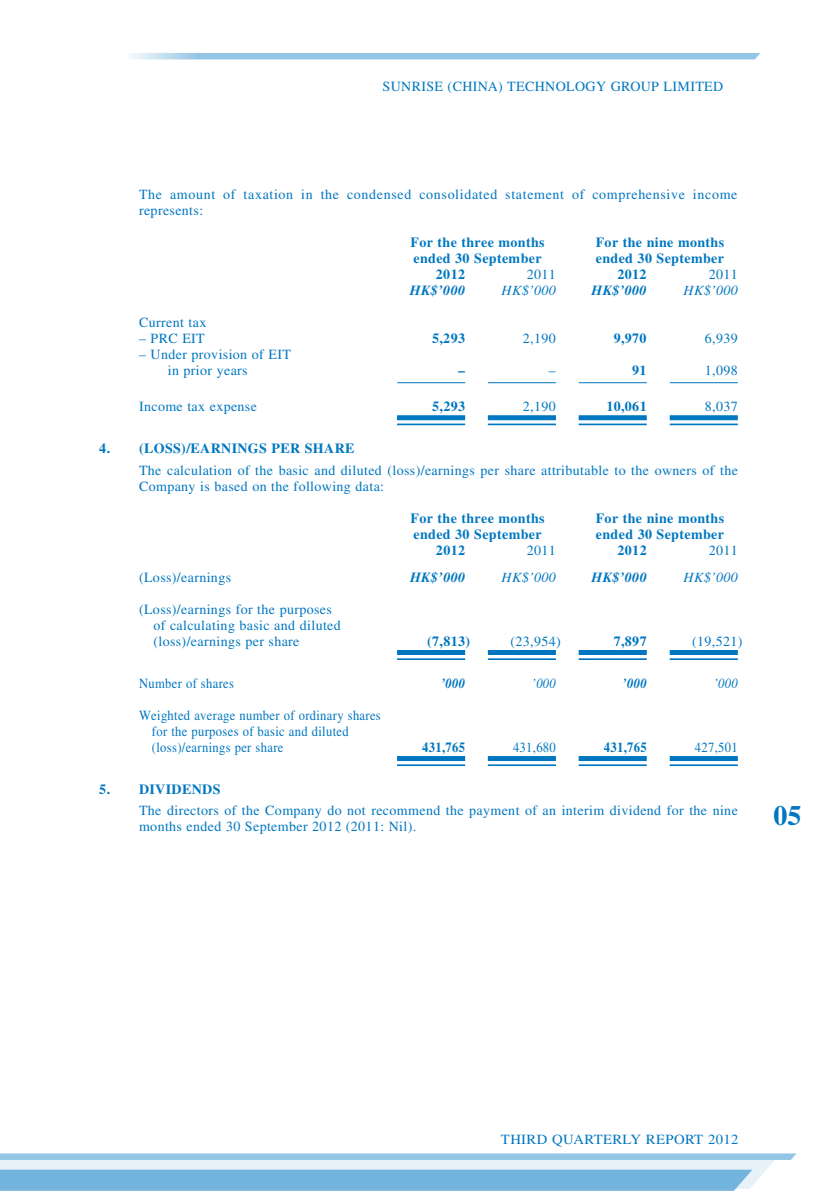
<style>
.page{position:relative;width:840px;height:1191px;background:#fff}
.page>*{position:absolute;margin:0;border:0;box-sizing:border-box;transform-origin:0 0}
.t1{font:700 28px "Times LT Std";color:#0077c0}
.t2{font:14px/16px "Times LT Std";letter-spacing:.025em;color:#0077c0}
.t3{font:700 14px "Times LT Std";letter-spacing:.025em;color:#0077c0}
.t4{font:14px/16px "Times LT Std";letter-spacing:.025em;color:#0077c0;scale:.9 1}
.t5{font:14px/16px "Times LT Std";letter-spacing:.045em;color:#0077c0}
.t6{font:italic 700 14px "Times LT Std";letter-spacing:.025em;color:#0077c0}
.t7{font:italic 14px "Times LT Std";letter-spacing:.025em;color:#0077c0}
.t8{font:14px "Times LT Std";letter-spacing:.025em;color:#0077c0;scale:1.05 1}
.t9{font:700 14px "Times LT Std";letter-spacing:.025em;color:#0077c0;scale:.9 1}
.t10{font:italic 700 14px "Times LT Std";letter-spacing:.025em;color:#0077c0;scale:.9 1}
.t11{font:italic 14px "Times LT Std";letter-spacing:.025em;color:#0077c0;scale:.9 1}
</style>
<div class="page">
<svg style="left:131px;top:53px;width:629px;height:6px;background:#99c7e5"></svg>
<svg style="left:0;top:1153px;width:796px;height:38px;background:#9dcae6"></svg>
<hr style="left:397px;top:382px;width:68px;height:1px;background:#0077c0">
<hr style="left:487px;top:382px;width:68px;height:1px;background:#0077c0">
<hr style="left:578px;top:382px;width:68px;height:1px;background:#0077c0">
<hr style="left:669px;top:382px;width:68px;height:1px;background:#0077c0">
<div style="left:397px;top:415px;width:68px;height:5px;background:#0077c0"></div>
<hr style="left:397px;top:423px;width:68px;height:2px;background:#0077c0">
<div style="left:487px;top:415px;width:68px;height:5px;background:#0077c0"></div>
<hr style="left:487px;top:423px;width:68px;height:2px;background:#0077c0">
<div style="left:578px;top:415px;width:68px;height:5px;background:#0077c0"></div>
<hr style="left:578px;top:423px;width:68px;height:2px;background:#0077c0">
<div style="left:669px;top:415px;width:68px;height:5px;background:#0077c0"></div>
<hr style="left:669px;top:423px;width:68px;height:2px;background:#0077c0">
<div style="left:397px;top:650px;width:68px;height:5px;background:#0077c0"></div>
<hr style="left:397px;top:658px;width:68px;height:2px;background:#0077c0">
<div style="left:487px;top:650px;width:68px;height:5px;background:#0077c0"></div>
<hr style="left:487px;top:658px;width:68px;height:2px;background:#0077c0">
<div style="left:578px;top:650px;width:68px;height:5px;background:#0077c0"></div>
<hr style="left:578px;top:658px;width:68px;height:2px;background:#0077c0">
<div style="left:669px;top:650px;width:68px;height:5px;background:#0077c0"></div>
<hr style="left:669px;top:658px;width:68px;height:2px;background:#0077c0">
<div style="left:397px;top:756px;width:68px;height:5px;background:#0077c0"></div>
<hr style="left:397px;top:764px;width:68px;height:2px;background:#0077c0">
<div style="left:487px;top:756px;width:68px;height:5px;background:#0077c0"></div>
<hr style="left:487px;top:764px;width:68px;height:2px;background:#0077c0">
<div style="left:578px;top:756px;width:68px;height:5px;background:#0077c0"></div>
<hr style="left:578px;top:764px;width:68px;height:2px;background:#0077c0">
<div style="left:669px;top:756px;width:68px;height:5px;background:#0077c0"></div>
<hr style="left:669px;top:764px;width:68px;height:2px;background:#0077c0">
<p class="t2" style="left:382px;top:78px;width:342px">SUNRISE (CHINA) TECHNOLOGY GROUP LIMITED</p>
<p class="t5" style="left:139px;top:186px;width:599px">The amount of taxation in the condensed consolidated statement of comprehensive income represents:</p>
<p class="t3" style="left:410px;top:234px;width:136px">For the three months</p>
<p class="t3" style="left:595px;top:234px;width:130px">For the nine months</p>
<p class="t3" style="left:413px;top:250px;width:129px">ended 30 September</p>
<p class="t3" style="left:595px;top:250px;width:129px">ended 30 September</p>
<p class="t3" style="left:435px;top:266px;width:31px">2012</p>
<p class="t2" style="left:526px;top:266px;width:31px">2011</p>
<p class="t3" style="left:617px;top:266px;width:31px">2012</p>
<p class="t2" style="left:708px;top:266px;width:31px">2011</p>
<p class="t6" style="left:410px;top:282px;width:56px">HK$’000</p>
<p class="t7" style="left:501px;top:282px;width:56px">HK$’000</p>
<p class="t6" style="left:591px;top:282px;width:56px">HK$’000</p>
<p class="t7" style="left:683px;top:282px;width:56px">HK$’000</p>
<p class="t2" style="left:139px;top:314px;width:69px">Current tax</p>
<p class="t2" style="left:139px;top:330px;width:67px">– PRC EIT</p>
<p class="t3" style="left:432px;top:330px;width:34px">5,293</p>
<p class="t2" style="left:522px;top:330px;width:34px">2,190</p>
<p class="t3" style="left:613px;top:330px;width:34px">9,970</p>
<p class="t2" style="left:704px;top:330px;width:34px">6,939</p>
<p class="t2" style="left:168px;top:346px;width:125px;text-indent:-29px">– Under provision of EIT in prior years</p>
<p class="t3" style="left:458px;top:362px;width:8px">–</p>
<p class="t2" style="left:548px;top:362px;width:8px">–</p>
<p class="t3" style="left:632px;top:362px;width:16px">91</p>
<p class="t2" style="left:704px;top:362px;width:34px">1,098</p>
<p class="t2" style="left:139px;top:398px;width:119px">Income tax expense</p>
<p class="t3" style="left:432px;top:398px;width:34px">5,293</p>
<p class="t2" style="left:522px;top:398px;width:34px">2,190</p>
<p class="t3" style="left:606px;top:398px;width:42px">10,061</p>
<p class="t2" style="left:704px;top:398px;width:34px">8,037</p>
<p class="t3" style="left:99px;top:440px;width:256px">4. (LOSS)/EARNINGS PER SHARE</p>
<p class="t2" style="left:139px;top:462px;width:600px">The calculation of the basic and diluted (loss)/earnings per share attributable to the owners of the<br>Company is based on the following data:</p>
<p class="t3" style="left:410px;top:509px;width:136px">For the three months</p>
<p class="t3" style="left:595px;top:509px;width:130px">For the nine months</p>
<p class="t3" style="left:413px;top:525px;width:129px">ended 30 September</p>
<p class="t3" style="left:595px;top:525px;width:129px">ended 30 September</p>
<p class="t3" style="left:435px;top:541px;width:31px">2012</p>
<p class="t2" style="left:526px;top:542px;width:31px">2011</p>
<p class="t3" style="left:617px;top:541px;width:31px">2012</p>
<p class="t2" style="left:708px;top:542px;width:31px">2011</p>
<p class="t2" style="left:139px;top:569px;width:93px">(Loss)/earnings</p>
<p class="t6" style="left:410px;top:569px;width:56px">HK$’000</p>
<p class="t7" style="left:501px;top:569px;width:56px">HK$’000</p>
<p class="t6" style="left:591px;top:569px;width:56px">HK$’000</p>
<p class="t7" style="left:683px;top:569px;width:56px">HK$’000</p>
<p class="t2" style="left:153px;top:601px;width:189px;text-indent:-14px">(Loss)/earnings for the purposes of calculating basic and diluted (loss)/earnings per share</p>
<p class="t3" style="left:427px;top:632px;width:44px">(7,813)</p>
<p class="t2" style="left:510px;top:633px;width:52px">(23,954)</p>
<p class="t3" style="left:613px;top:632px;width:34px">7,897</p>
<p class="t2" style="left:691px;top:633px;width:52px">(19,521)</p>
<p class="t4" style="left:139px;top:675px;width:107px">Number of shares</p>
<p class="t10" style="left:441px;top:674px;width:28px">’000</p>
<p class="t11" style="left:531px;top:675px;width:28px">’000</p>
<p class="t10" style="left:622px;top:674px;width:28px">’000</p>
<p class="t11" style="left:713px;top:675px;width:28px">’000</p>
<p class="t4" style="left:152px;top:707px;width:256px;text-indent:-13px">Weighted average number of ordinary shares for the purposes of basic and diluted (loss)/earnings per share</p>
<p class="t9" style="left:422px;top:738px;width:49px">431,765</p>
<p class="t4" style="left:512px;top:739px;width:49px">431,680</p>
<p class="t9" style="left:603px;top:738px;width:49px">431,765</p>
<p class="t4" style="left:694px;top:739px;width:49px">427,501</p>
<p class="t3" style="left:99px;top:780px;width:123px">5. DIVIDENDS</p>
<p class="t2" style="left:139px;top:802px;width:600px">The directors of the Company do not recommend the payment of an interim dividend for the nine months ended 30 September 2012 (2011: Nil).</p>
<h1 class="t1" style="left:773px;top:799px;width:29px">05</h1>
<p class="t8" style="left:500px;top:1131px;width:228px">THIRD QUARTERLY REPORT 2012</p>
</div>
